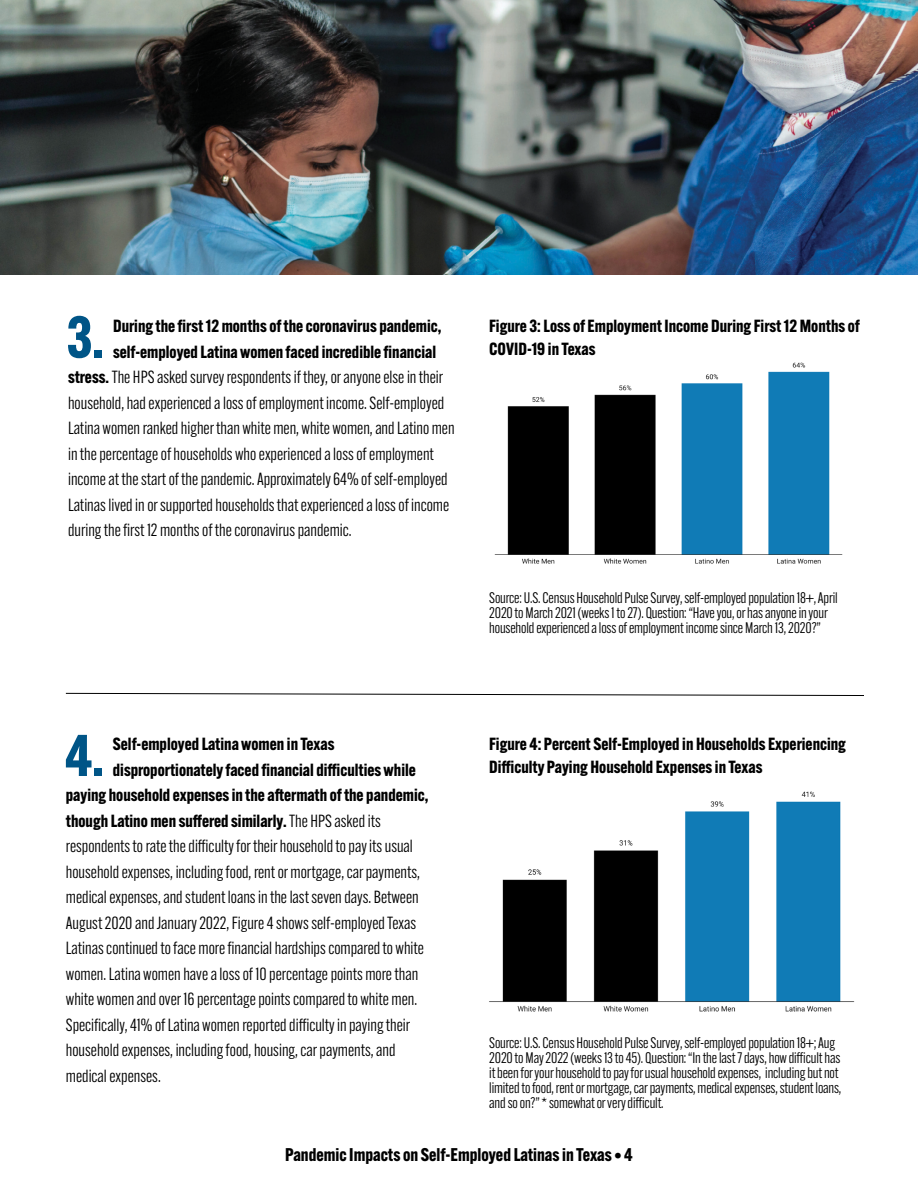
<style>
.page{position:relative;width:918px;height:1188px;background:#fff}
.page>*{position:absolute;margin:0;border:0;box-sizing:border-box;transform-origin:0 0}
.t1{font:700 57.45px "Alternate Gothic ATF";color:#005587}
.t2{font:700 18px "Alternate Gothic ATF";color:#000}
.t3{font:17.25px "Alternate Gothic ATF";color:#000}
.t4{font:700 17.25px/22.5px "Alternate Gothic ATF";color:#000}
.t5{font:15px/15px "Alternate Gothic ATF";letter-spacing:-.01em;color:#000}
.s1{font-weight:700}
.s2{font-weight:400}
</style>
<div class="page">
<svg style="left:66px;top:693px;width:798px;height:3px"></svg>
<img style="left:494px;top:362px;width:349px;height:202px">
<img style="left:489px;top:791px;width:366px;height:221px">
<img style="left:0;top:0;width:918px;height:274px">
<h1 class="t1" style="left:67px;top:301px;width:39px">3.</h1>
<p class="t4" style="left:113px;top:315px;width:330px">During the first 12 months of the coronavirus pandemic,</p>
<p class="t4" style="left:113px;top:340px;width:325px">self-employed Latina women faced incredible financial</p>
<p class="t3" style="left:68px;top:367px;width:377px"><span class="s1">stress.</span> The HPS asked survey respondents if they, or anyone else in their</p>
<p class="t3" style="left:68px;top:392px;width:378px">household, had experienced a loss of employment income. Self-employed</p>
<p class="t3" style="left:68px;top:418px;width:388px">Latina women ranked higher than white men, white women, and Latino men</p>
<p class="t3" style="left:68px;top:443px;width:367px">in the percentage of households who experienced a loss of employment</p>
<p class="t3" style="left:68px;top:469px;width:381px">income at the start of the pandemic. Approximately 64% of self-employed</p>
<p class="t3" style="left:68px;top:494px;width:383px">Latinas lived in or supported households that experienced a loss of income</p>
<p class="t3" style="left:68px;top:520px;width:285px">during the first 12 months of the coronavirus pandemic.</p>
<p class="t4" style="left:489px;top:314px;width:372px">Figure 3: Loss of Employment Income During First 12 Months of<br>COVID-19 in Texas</p>
<p class="t5" style="left:489px;top:590px;width:350px">Source: U.S. Census Household Pulse Survey, self-employed population 18+, April<br>2020 to March 2021 (weeks 1 to 27). Question: “Have you, or has anyone in your household experienced a loss of employment income since March 13, 2020?”</p>
<h1 class="t1" style="left:65px;top:719px;width:41px">4.</h1>
<p class="t4" style="left:113px;top:733px;width:223px">Self-employed Latina women in Texas</p>
<p class="t4" style="left:113px;top:758px;width:305px">disproportionately faced financial difficulties while</p>
<p class="t4" style="left:66px;top:784px;width:364px">paying household expenses in the aftermath of the pandemic,</p>
<p class="t4" style="left:66px;top:809px;width:316px">though Latino men suffered similarly. <span class="s2">The HPS asked its</span></p>
<p class="t3" style="left:66px;top:836px;width:349px">respondents to rate the difficulty for their household to pay its usual</p>
<p class="t3" style="left:66px;top:861px;width:356px">household expenses, including food, rent or mortgage, car payments,</p>
<p class="t3" style="left:66px;top:887px;width:354px">medical expenses, and student loans in the last seven days. Between</p>
<p class="t3" style="left:66px;top:912px;width:352px">August 2020 and January 2022, Figure 4 shows self-employed Texas</p>
<p class="t3" style="left:66px;top:938px;width:360px">Latinas continued to face more financial hardships compared to white</p>
<p class="t3" style="left:66px;top:963px;width:354px">women. Latina women have a loss of 10 percentage points more than</p>
<p class="t3" style="left:66px;top:989px;width:353px">white women and over 16 percentage points compared to white men.</p>
<p class="t3" style="left:66px;top:1014px;width:346px">Specifically, 41% of Latina women reported difficulty in paying their</p>
<p class="t3" style="left:66px;top:1040px;width:331px">household expenses, including food, housing, car payments, and</p>
<p class="t3" style="left:66px;top:1065px;width:96px">medical expenses.</p>
<p class="t4" style="left:489px;top:733px;width:358px">Figure 4: Percent Self-Employed in Households Experiencing<br>Difficulty Paying Household Expenses in Texas</p>
<p class="t5" style="left:489px;top:1035px;width:354px">Source: U.S. Census Household Pulse Survey, self-employed population 18+; Aug 2020 to May 2022 (weeks 13 to 45). Question: “In the last 7 days, how difficult has it been for your household to pay for usual household expenses, including but not limited to food, rent or mortgage, car payments, medical expenses, student loans, and so on?” * somewhat or very difficult.</p>
<p class="t2" style="left:285px;top:1143px;width:349px">Pandemic Impacts on Self-Employed Latinas in Texas • 4</p>
</div>
